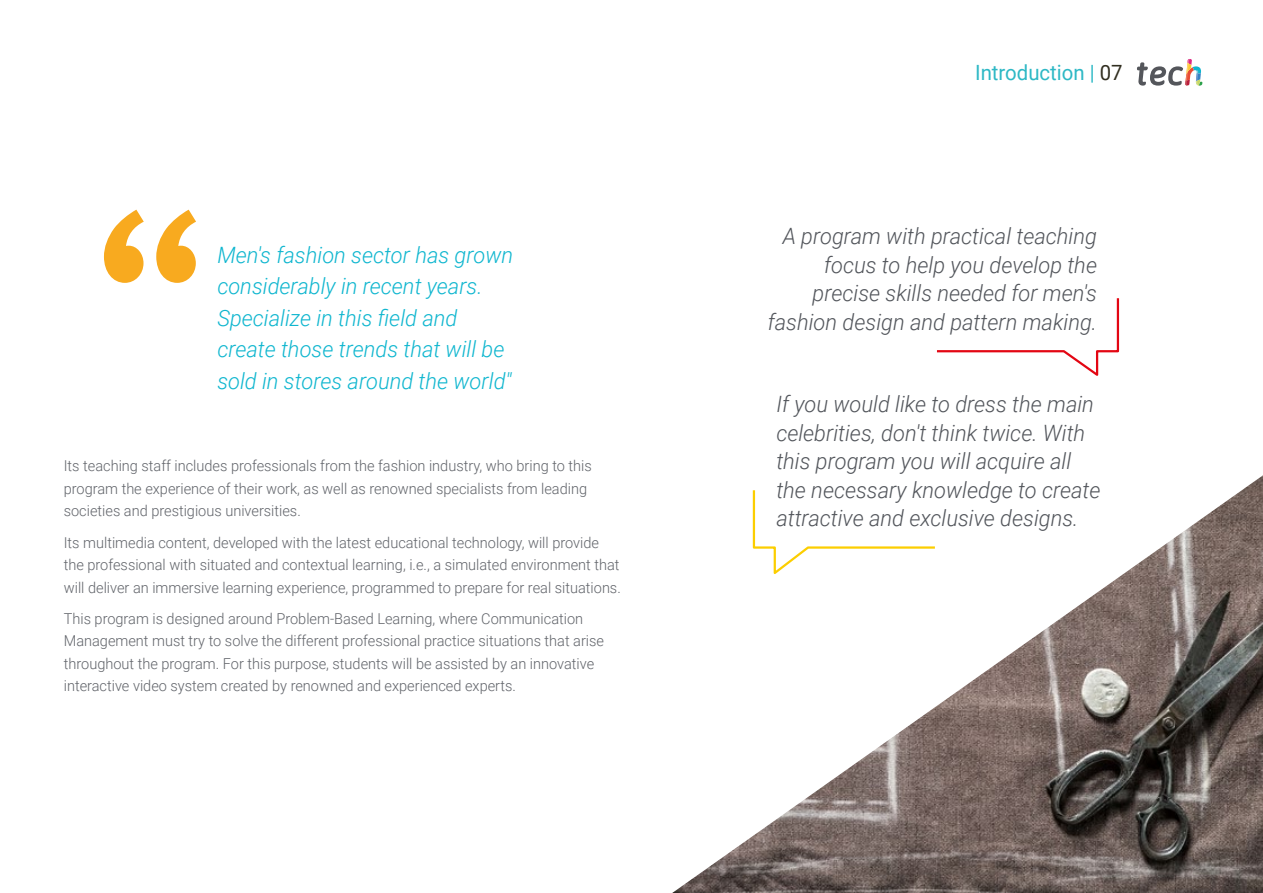
<style>
.page{position:relative;width:1263px;height:893px;background:#fff}
.page>*{position:absolute;margin:0;border:0;box-sizing:border-box;transform-origin:0 0}
.t1{font:italic 300 22.5px/28.5px "Roboto";color:#52555b}
.t2{font:italic 300 22.5px/31.5px "Roboto";color:#0fb6cf}
.t3{font:21px "Roboto";color:#2db8c5}
.t4{font:300 15px/22.5px "Roboto";color:#61646a}
.s1{color:#312e20}
</style>
<div class="page">
<svg style="left:104px;top:210px;width:92px;height:73px"></svg>
<svg style="left:937px;top:298px;width:183px;height:78px"></svg>
<img style="left:672px;top:475px;width:591px;height:418px">
<svg style="left:1137px;top:59px;width:65px;height:27px"></svg>
<h1 class="t2" style="left:217px;top:238px;width:297px">Men's fashion sector has grown considerably in recent years.<br>Specialize in this field and create those trends that will be sold in stores around the world"</h1>
<p class="t4" style="left:64px;top:454px;width:530px">Its teaching staff includes professionals from the fashion industry, who bring to this program the experience of their work, as well as renowned specialists from leading societies and prestigious universities.</p>
<p class="t4" style="left:64px;top:530px;width:558px">Its multimedia content, developed with the latest educational technology, will provide the professional with situated and contextual learning, i.e., a simulated environment that will deliver an immersive learning experience, programmed to prepare for real situations.</p>
<p class="t4" style="left:64px;top:606px;width:542px">This program is designed around Problem-Based Learning, where Communication Management must try to solve the different professional practice situations that arise throughout the program. For this purpose, students will be assisted by an innovative interactive video system created by renowned and experienced experts.</p>
<h2 class="t3" style="left:975px;top:57px;width:149px">Introduction | <span class="s1">07</span></h2>
<h1 class="t1" style="left:768px;top:221px;width:331px;text-align:right">A program with practical teaching focus to help you develop the precise skills needed for men's fashion design and pattern making.</h1>
<h1 class="t1" style="left:776px;top:389px;width:326px">If you would like to dress the main celebrities, don't think twice. With this program you will acquire all the necessary knowledge to create attractive and exclusive designs.</h1>
</div>
